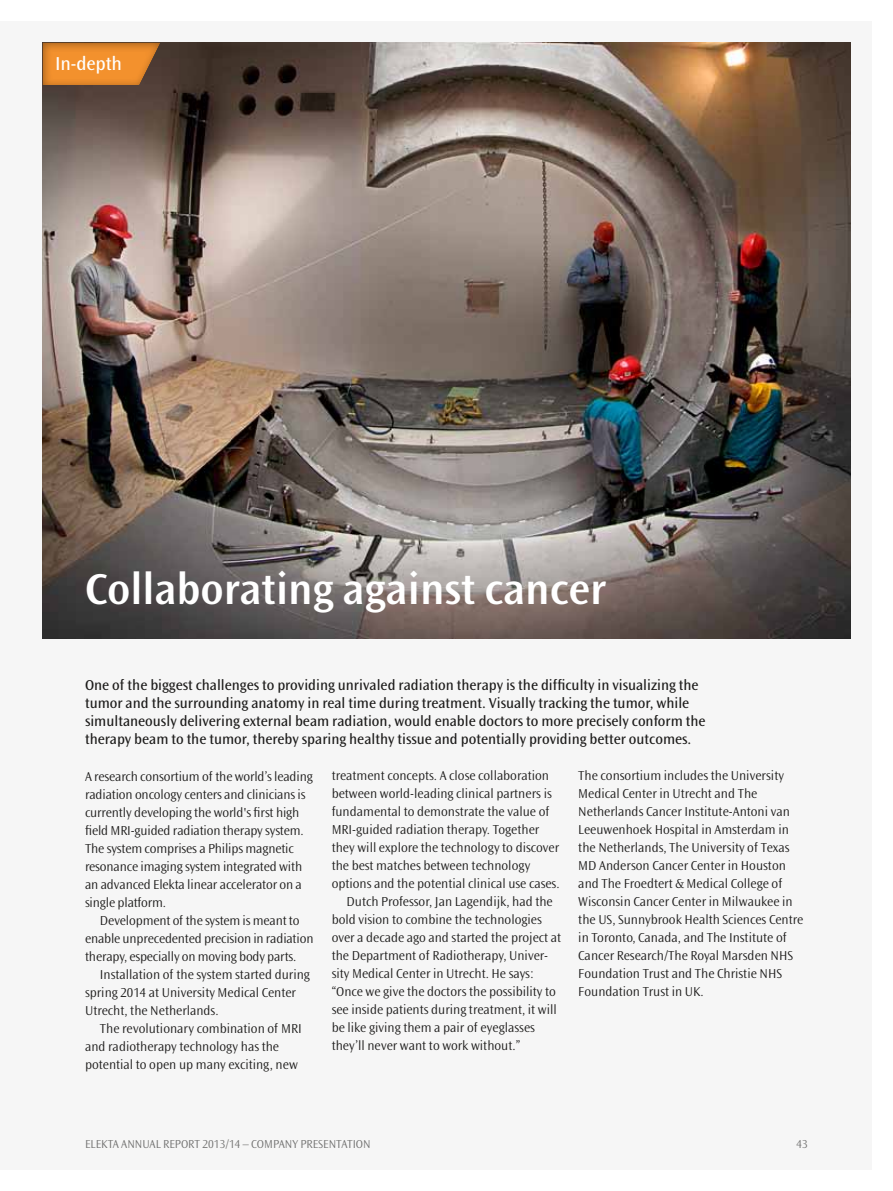
<style>
.page{position:relative;width:893px;height:1191px;background:#fff}
.page>*{position:absolute;margin:0;border:0;box-sizing:border-box;transform-origin:0 0}
.t1{font:600 45px "Ocean Sans Std";color:#fff}
.t2{font:19.5px "Ocean Sans Std";letter-spacing:-.01em;color:#fff}
.t3{font:15px/18px "Ocean Sans Std";color:#1c1b1a}
.t4{font:300 13.5px/18px "Ocean Sans Std";color:#1c1b1a}
.t5{font:300 12px "Ocean Sans Std";color:#70706f}
</style>
<div class="page">
<div style="left:0;top:21px;width:872px;height:1148px;background:#f6f6f6"></div>
<img style="left:43px;top:43px;width:807px;height:595px">
<div style="left:42px;top:40px;width:120px;height:46px;background:#1c1b1a;opacity:.45"></div>
<h2 class="t2" style="left:55px;top:53px;width:68px">In-depth</h2>
<h1 class="t1" style="left:85px;top:564px;width:523px">Collaborating against cancer</h1>
<p class="t3" style="left:85px;top:676px;width:622px">One of the biggest challenges to providing unrivaled radiation therapy is the difficulty in visualizing the tumor and the surrounding anatomy in real time during treatment. Visually tracking the tumor, while simultaneously delivering external beam radiation, would enable doctors to more precisely conform the therapy beam to the tumor, thereby sparing healthy tissue and potentially providing better outcomes.</p>
<p class="t4" style="left:85px;top:767px;width:229px">A research consortium of the world’s leading radiation oncology centers and clinicians is currently developing the world's first high field MRI-guided radiation therapy system.<br>The system comprises a Philips magnetic resonance imaging system integrated with an advanced Elekta linear accelerator on a single platform.</p>
<p class="t4" style="left:85px;top:911px;width:230px;text-indent:15px">Development of the system is meant to enable unprecedented precision in radiation therapy, especially on moving body parts.</p>
<p class="t4" style="left:85px;top:965px;width:226px;text-indent:15px">Installation of the system started during spring 2014 at U niversity M edical Center<br>Utrecht, the Netherlands.</p>
<p class="t4" style="left:85px;top:1019px;width:218px;text-indent:15px">The revolutionary combination of MRI and radiotherapy technology has the potential to open up many exciting, new</p>
<p class="t4" style="left:578px;top:767px;width:226px">The consortium includes the U niversity<br>M edical Center in Utrecht and The Netherlands Cancer Institute-Antoni van Leeuwenhoek Hospital in Amsterdam in the Netherlands, The U niversity of Texas<br>M D Anderson Cancer Center in Houston and The Froedtert &amp; M edical College of Wisconsin Cancer Center in M ilwaukee in the US, Sunnybrook Health Sciences Centre in Toronto, Canada, and The Institute of Cancer Research/The Royal M arsden NHS Foundation Trust and The Christie NHS Foundation Trust in U K.</p>
<p class="t4" style="left:332px;top:767px;width:219px">treatment concepts. A close collaboration</p>
<p class="t4" style="left:332px;top:785px;width:222px">between world-leading clinical partners is</p>
<p class="t4" style="left:332px;top:803px;width:219px">fundamental to demonstrate the value of</p>
<p class="t4" style="left:332px;top:821px;width:209px">MRI-guided radiation therapy. Together</p>
<p class="t4" style="left:332px;top:839px;width:229px">they will explore the technology to discover</p>
<p class="t4" style="left:332px;top:857px;width:200px">the best matches between technology</p>
<p class="t4" style="left:332px;top:875px;width:229px">options and the potential clinical use cases.</p>
<p class="t4" style="left:347px;top:893px;width:208px">Dutch Professor, Jan Lagendijk, had the</p>
<p class="t4" style="left:332px;top:911px;width:212px">bold vision to combine the technologies</p>
<p class="t4" style="left:332px;top:929px;width:231px">over a decade ago and started the project at</p>
<p class="t4" style="left:332px;top:947px;width:218px">the Department of Radiotherapy, U niver-</p>
<p class="t4" style="left:332px;top:965px;width:204px">sity M edical Center in Utrecht. He says:</p>
<p class="t4" style="left:332px;top:983px;width:226px">“Once we give the doctors the possibility to</p>
<p class="t4" style="left:332px;top:1001px;width:227px">see inside patients during treatment, it will</p>
<p class="t4" style="left:332px;top:1019px;width:205px">be like giving them a pair of eyeglasses</p>
<p class="t4" style="left:332px;top:1037px;width:190px">they’ll never want to work without.”</p>
<p class="t5" style="left:85px;top:1137px;width:12px">Elekta</p>
<p class="t5" style="left:121px;top:1137px;width:208px">Ann ual Report 2013/14 – Company presentati</p>
<p class="t5" style="left:356px;top:1137px;width:14px">on</p>
<p class="t5" style="left:796px;top:1137px;width:13px">43</p>
</div>
